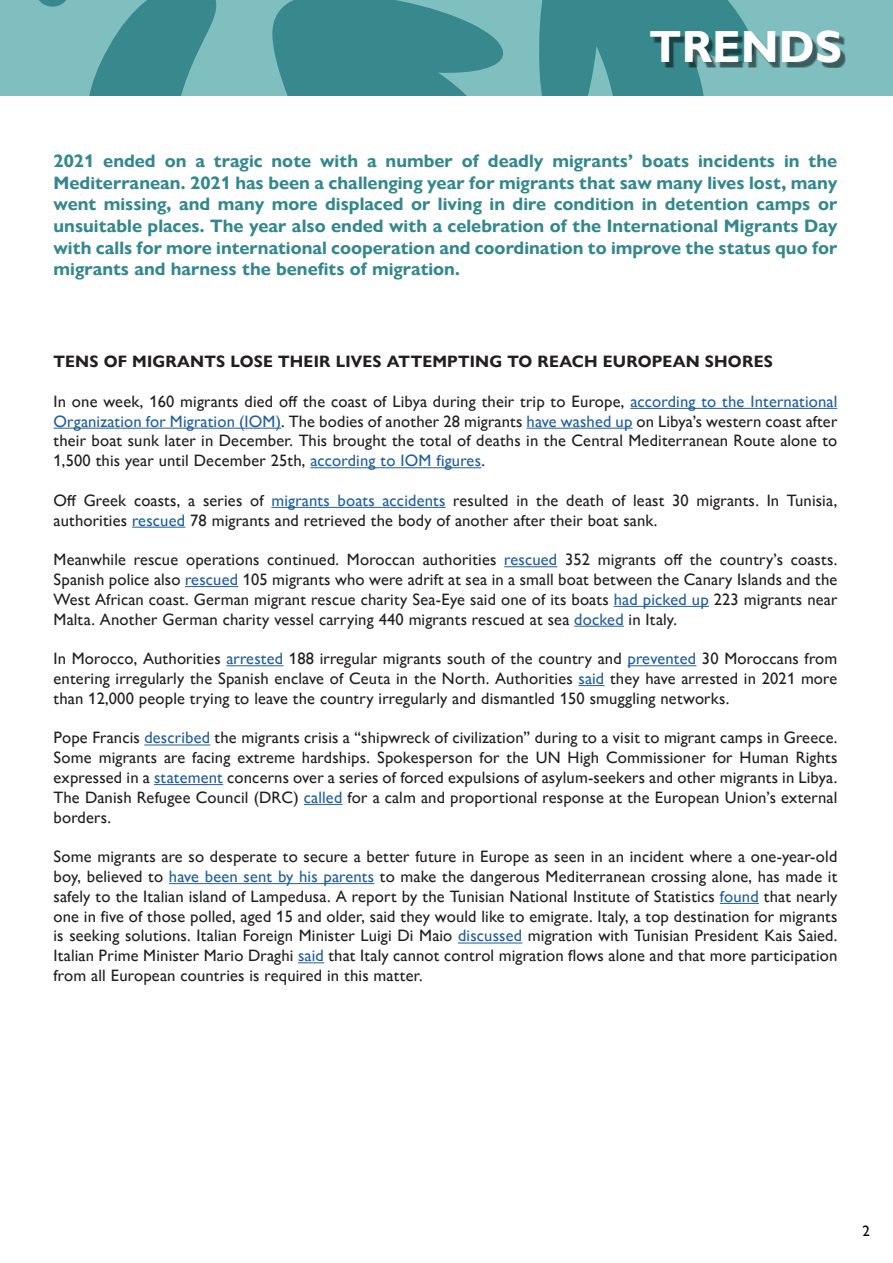
<style>
.page{position:relative;width:893px;height:1263px;background:#fff}
.page>*{position:absolute;margin:0;border:0;box-sizing:border-box;transform-origin:0 0}
.t1{font:700 45px "Gill Sans";color:#fff}
.t2{font:700 18px/21.6px "Gill Sans Nova";color:#33888e;text-align:justify}
.t3{font:500 16.5px/19.8px "Gill Sans Nova";letter-spacing:.01em;color:#221f21;text-align:justify}
.t4{font:700 16.5px "Gill Sans Nova";letter-spacing:.01em;color:#221f21}
.t5{font:500 15px "Gill Sans Nova";color:#000}
.s1{color:#215e9e}
</style>
<div class="page">
<div style="left:0;top:0;width:893px;height:96px;background:#7fbfc0"></div>
<svg style="left:272px;top:0;width:478px;height:96px"></svg>
<svg style="left:39px;top:0;width:178px;height:96px"></svg>
<div style="left:653px;top:34px;width:193px;height:34px;background:#000;opacity:.52"></div>
<hr style="left:630px;top:408px;width:207px;height:1px;background:#215e9e">
<hr style="left:54px;top:428px;width:227px;height:1px;background:#215e9e">
<hr style="left:527px;top:428px;width:106px;height:1px;background:#215e9e">
<hr style="left:310px;top:467px;width:171px;height:1px;background:#215e9e">
<hr style="left:271px;top:507px;width:175px;height:1px;background:#215e9e">
<hr style="left:132px;top:527px;width:53px;height:1px;background:#215e9e">
<hr style="left:504px;top:566px;width:53px;height:1px;background:#215e9e">
<hr style="left:185px;top:586px;width:53px;height:1px;background:#215e9e">
<hr style="left:614px;top:606px;width:95px;height:1px;background:#215e9e">
<hr style="left:574px;top:626px;width:50px;height:1px;background:#215e9e">
<hr style="left:226px;top:665px;width:57px;height:1px;background:#215e9e">
<hr style="left:627px;top:665px;width:69px;height:1px;background:#215e9e">
<svg style="left:578px;top:685px;width:26px;height:1px"></svg>
<hr style="left:144px;top:744px;width:66px;height:1px;background:#215e9e">
<hr style="left:154px;top:784px;width:69px;height:1px;background:#215e9e">
<hr style="left:304px;top:804px;width:39px;height:1px;background:#215e9e">
<hr style="left:169px;top:883px;width:205px;height:1px;background:#215e9e">
<hr style="left:720px;top:903px;width:39px;height:1px;background:#215e9e">
<hr style="left:458px;top:942px;width:64px;height:1px;background:#215e9e">
<svg style="left:298px;top:962px;width:26px;height:1px"></svg>
<h1 class="t1" style="left:649px;top:20px;width:194px">TRENDS</h1>
<p class="t2" style="left:54px;top:150px;width:785px">2021 ended on a tragic note with a number of deadly migrants’ boats incidents in the Mediterranean. 2021 has been a challenging year for migrants that saw many lives lost, many went missing, and many more displaced or living in dire condition in detention camps or unsuitable places. The year also ended with a celebration of the International Migrants Day with calls for more international cooperation and coordination to improve the status quo for migrants and harness the benefits of migration.</p>
<p class="t4" style="left:54px;top:351px;width:721px">TENS OF MIGRANTS LOSE THEIR LIVES ATTEMPTING TO REACH EUROPEAN SHORES</p>
<p class="t3" style="left:54px;top:391px;width:785px">In one week, 160 migrants died off the coast of Libya during their trip to Europe, <span class="s1">according to the International Organization for Migration (IOM)</span>. The bodies of another 28 migrants <span class="s1">have washed up</span> on Libya’s western coast after their boat sunk later in December. This brought the total of deaths in the Central Mediterranean Route alone to 1,500 this year until December 25th, <span class="s1">according to IOM figures</span>.</p>
<p class="t3" style="left:54px;top:490px;width:785px">Off Greek coasts, a series of <span class="s1">migrants boats accidents</span> resulted in the death of least 30 migrants. In Tunisia, authorities <span class="s1">rescued</span> 78 migrants and retrieved the body of another after their boat sank.</p>
<p class="t3" style="left:54px;top:549px;width:785px">Meanwhile rescue operations continued. Moroccan authorities <span class="s1">rescued</span> 352 migrants off the country’s coasts.<br>Spanish police also <span class="s1">rescued</span> 105 migrants who were adrift at sea in a small boat between the Canary Islands and the West African coast. German migrant rescue charity Sea-Eye said one of its boats <span class="s1">had picked up</span> 223 migrants near Malta. Another German charity vessel carrying 440 migrants rescued at sea <span class="s1">docked</span> in Italy.</p>
<p class="t3" style="left:54px;top:648px;width:785px">In Morocco, Authorities <span class="s1">arrested</span> 188 irregular migrants south of the country and <span class="s1">prevented</span> 30 Moroccans from entering irregularly the Spanish enclave of Ceuta in the North. Authorities <span class="s1">said</span> they have arrested in 2021 more than 12,000 people trying to leave the country irregularly and dismantled 150 smuggling networks.</p>
<p class="t3" style="left:54px;top:728px;width:785px">Pope Francis <span class="s1">described</span> the migrants crisis a “shipwreck of civilization” during to a visit to migrant camps in Greece.<br>Some migrants are facing extreme hardships. Spokesperson for the UN High Commissioner for Human Rights expressed in a <span class="s1">statement</span> concerns over a series of forced expulsions of asylum-seekers and other migrants in Libya.<br>The Danish Refugee Council (DRC) <span class="s1">called</span> for a calm and proportional response at the European Union’s external borders.</p>
<p class="t3" style="left:54px;top:846px;width:785px">Some migrants are so desperate to secure a better future in Europe as seen in an incident where a one-year-old boy, believed to <span class="s1">have been sent by his parents</span> to make the dangerous Mediterranean crossing alone, has made it safely to the Italian island of Lampedusa. A report by the Tunisian National Institute of Statistics <span class="s1">found</span> that nearly one in five of those polled, aged 15 and older, said they would like to emigrate. Italy, a top destination for migrants is seeking solutions. Italian Foreign Minister Luigi Di Maio <span class="s1">discussed</span> migration with Tunisian President Kais Saied.<br>Italian Prime Minister Mario Draghi <span class="s1">said</span> that Italy cannot control migration flows alone and that more participation from all European countries is required in this matter.</p>
<p class="t5" style="left:862px;top:1221px;width:9px">2</p>
</div>
